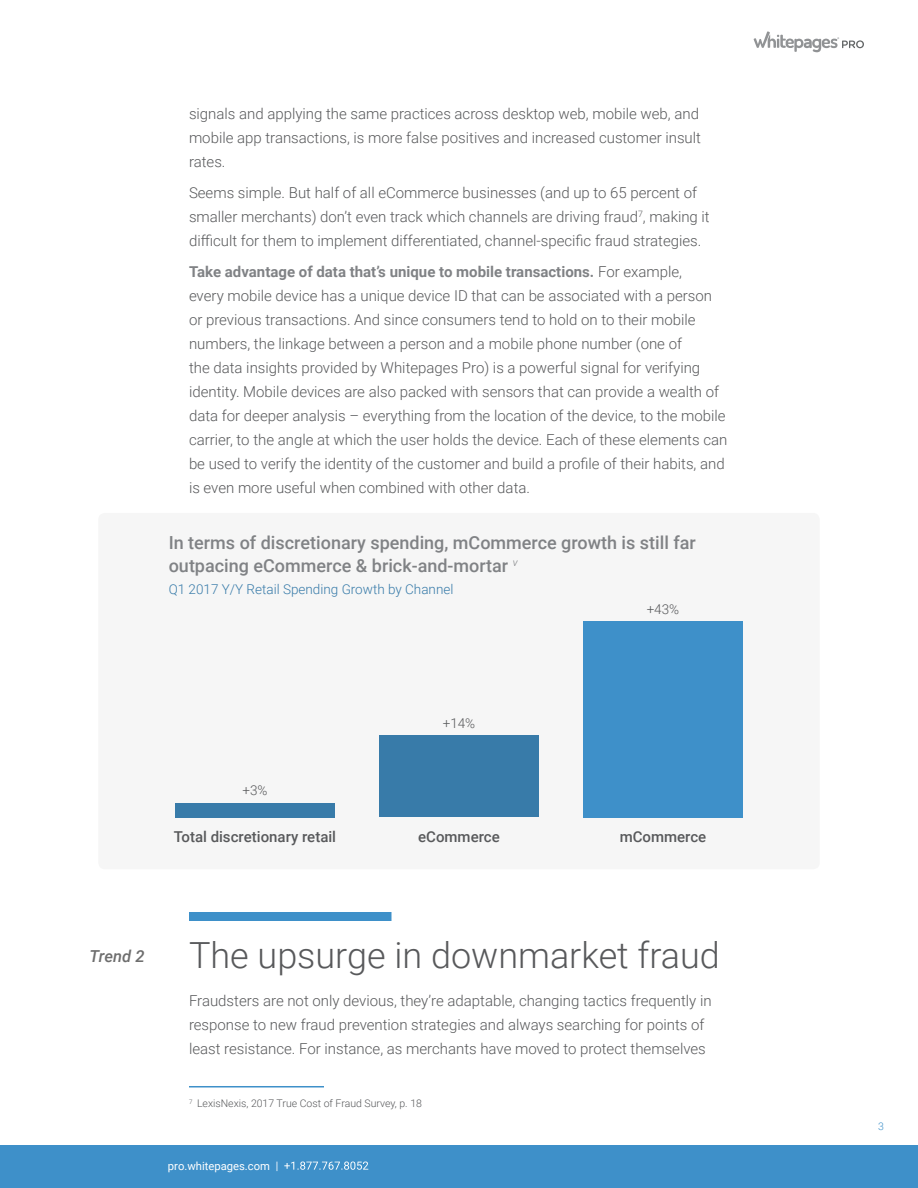
<style>
.page{position:relative;width:918px;height:1188px;background:#fff}
.page>*{position:absolute;margin:0;border:0;box-sizing:border-box;transform-origin:0 0}
.t1{font:300 36px "Roboto";color:#58595b}
.t2{font:500 18px/22.5px "Roboto";color:#808285}
.t3{font:italic 500 16.5px "Roboto";color:#6e6e6e}
.t4{font:300 15px/24px "Roboto";color:#58595b}
.t5{font:500 15px "Roboto";color:#58595b}
.t6{font:300 13.5px "Roboto";color:#387ba9}
.t7{font:300 13.5px "Roboto";color:#58595b}
.t8{font:11.25px "Roboto";color:#fff}
.t9{font:300 10.5px "Roboto";color:#58595b}
.t10{font:300 10.5px "Roboto";color:#3e90c9}
.s1{font-weight:700;color:#808285}
</style>
<div class="page">
<svg style="left:754px;top:31px;width:110px;height:21px"></svg>
<div style="left:0;top:1145px;width:918px;height:43px;background:#3e90c9"></div>
<svg style="left:277px;top:1162px;width:91px;height:9px"></svg>
<div style="left:98px;top:513px;width:722px;height:356px;background:#f6f6f6;border-radius:7px"></div>
<div style="left:176px;top:803px;width:159px;height:14px;background:#387ba9"></div>
<div style="left:379px;top:736px;width:160px;height:81px;background:#387ba9"></div>
<div style="left:583px;top:621px;width:159px;height:196px;background:#3e90c9"></div>
<hr style="left:189px;top:1086px;width:135px;height:1px;background:#3e90c9">
<div style="left:189px;top:912px;width:203px;height:9px;background:#3e90c9"></div>
<p class="t4" style="left:189px;top:101px;width:514px">signals and applying the same practices across desktop web, mobile web, and mobile app transactions, is more false positives and increased customer insult rates.</p>
<p class="t4" style="left:189px;top:180px;width:522px">Seems simple. But half of all eCommerce businesses (and up to 65 percent of smaller merchants) don’t even track which channels are driving fraud<sup>7</sup>, making it difficult for them to implement differentiated, channel-specific fraud strategies.</p>
<p class="t4" style="left:189px;top:259px;width:540px"><span class="s1">Take advantage of data that’s unique to mobile transactions.</span> For example,<br>every mobile device has a unique device ID that can be associated with a person or previous transactions. And since consumers tend to hold on to their mobile numbers, the linkage between a person and a mobile phone number (one of<br>the data insights provided by Whitepages Pro) is a powerful signal for verifying identity. Mobile devices are also packed with sensors that can provide a wealth of data for deeper analysis – everything from the location of the device, to the mobile carrier, to the angle at which the user holds the device. Each of these elements can be used to verify the identity of the customer and build a profile of their habits, and is even more useful when combined with other data.</p>
<p class="t2" style="left:169px;top:531px;width:529px">In terms of discretionary spending, mCommerce growth is still far outpacing eCommerce &amp; brick-and-mortar <sup>v</sup></p>
<p class="t6" style="left:169px;top:579px;width:286px">Q1 2017 Y/Y Retail Spending Growth by Channel</p>
<p class="t7" style="left:647px;top:599px;width:34px">+43%</p>
<p class="t7" style="left:242px;top:781px;width:27px">+3%</p>
<p class="t5" style="left:174px;top:826px;width:164px">Total discretionary retail</p>
<p class="t7" style="left:443px;top:714px;width:34px">+14%</p>
<p class="t5" style="left:418px;top:826px;width:83px">eCommerce</p>
<p class="t5" style="left:620px;top:826px;width:88px">mCommerce</p>
<p class="t3" style="left:90px;top:945px;width:56px">Trend 2</p>
<h1 class="t1" style="left:189px;top:930px;width:533px">The upsurge in downmarket fraud</h1>
<p class="t4" style="left:189px;top:988px;width:524px">Fraudsters are not only devious, they’re adaptable, changing tactics frequently in response to new fraud prevention strategies and always searching for points of least resistance. For instance, as merchants have moved to protect themselves</p>
<p class="t9" style="left:189px;top:1096px;width:235px"><sup>7</sup> LexisNexis, 2017 True Cost of Fraud Survey, p. 18</p>
<p class="t8" style="left:168px;top:1158px;width:104px">pro.whitepages.com</p>
<p class="t10" style="left:878px;top:1119px;width:7px">3</p>
</div>
